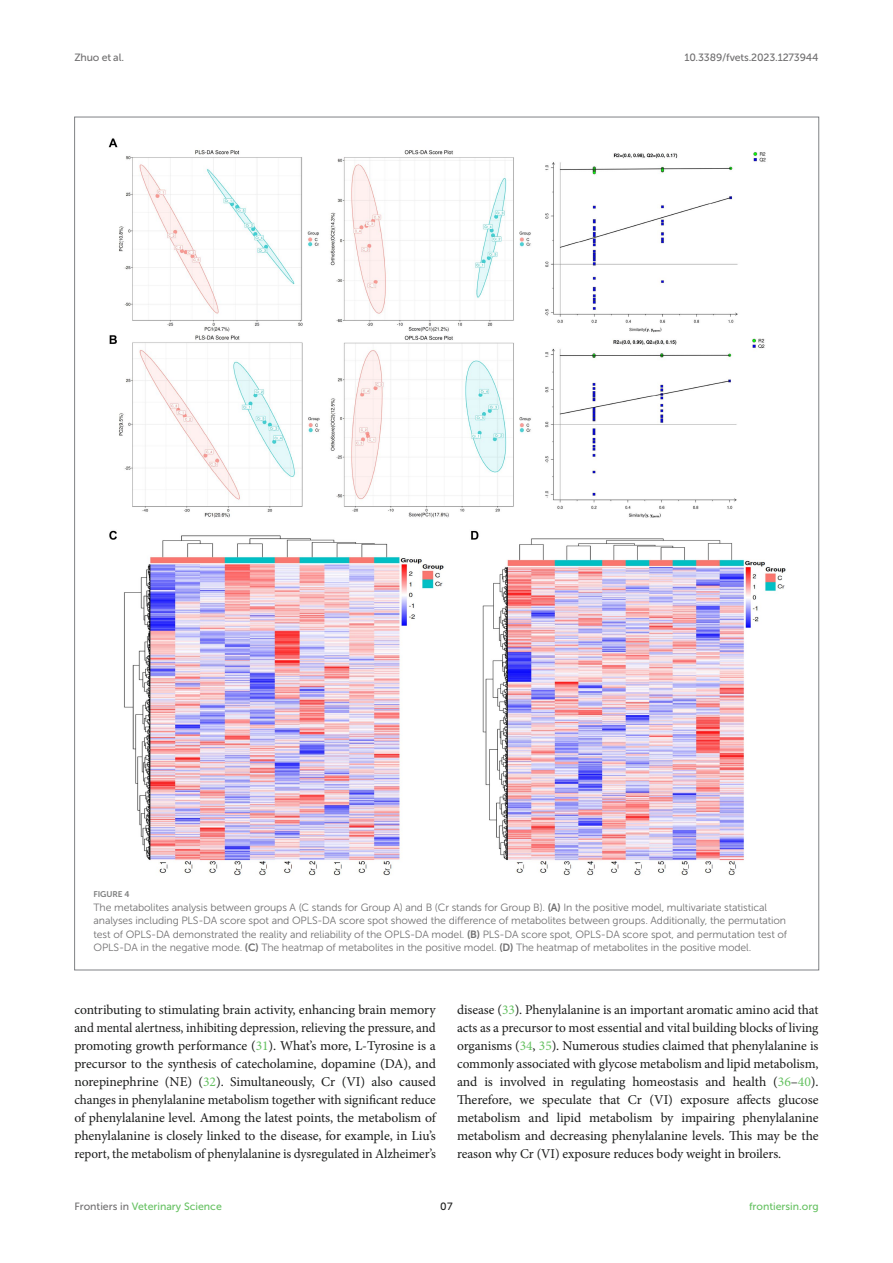
<style>
.page{position:relative;width:893px;height:1263px;background:#fff}
.page>*{position:absolute;margin:0;border:0;box-sizing:border-box;transform-origin:0 0}
.TEXT{font:13.5px/18px "Minion Pro";letter-spacing:-.005em;color:#1b1c1b;text-align:justify}
.FIG_LEG{font:10.5px/13.5px "Museo Sans 300";letter-spacing:-.01em;color:#706f70}
.t1{font:10.5px "Museo Sans 500";color:#65c161}
.t2{font:10.5px "Museo Sans 500";letter-spacing:-.015em;color:#706f70}
.t3{font:10.5px "Museo Sans 500";color:#1b1c1b}
.FIG_HD{font:8.25px "Museo Sans 700";letter-spacing:-.01em;color:#7e7f7f}
.s1{font-family:"Museo Sans 700"}
.s2{color:#65c161}
.s3{color:#706f70}
</style>
<div class="page">
<img style="left:108px;top:138px;width:678px;height:738px">
<p class="t2" style="left:74px;top:51px;width:51px">Zhuo et al.</p>
<p class="t2" style="left:684px;top:51px;width:136px">10.3389/fvets.2023.1273944</p>
<p class="FIG_HD" style="left:94px;top:889px;width:37px">FIGURE 4</p>
<p class="FIG_LEG" style="left:94px;top:900px;width:695px">The metabolites analysis between groups A (C stands for Group A) and B (Cr stands for Group B). <span class="s1">(A)</span> In the positive model, multivariate statistical analyses including PLS-DA score spot and OPLS-DA score spot showed the difference of metabolites between groups. Additionally, the permutation test of OPLS-DA demonstrated the reality and reliability of the OPLS-DA model. <span class="s1">(B)</span> PLS-DA score spot, OPLS-DA score spot, and permutation test of OPLS-DA in the negative mode. <span class="s1">(C)</span> The heatmap of metabolites in the positive model. <span class="s1">(D)</span> The heatmap of metabolites in the positive model.</p>
<p class="TEXT" style="left:74px;top:1001px;width:363px">contributing to stimulating brain activity, enhancing brain memory and mental alertness, inhibiting depression, relieving the pressure, and promoting growth performance (<span class="s2">31</span>). What’s more, L-Tyrosine is a precursor to the synthesis of catecholamine, dopamine (DA), and norepinephrine (NE) (<span class="s2">32</span>). Simultaneously, Cr (VI) also caused changes in phenylalanine metabolism together with significant reduce of phenylalanine level. Among the latest points, the metabolism of phenylalanine is closely linked to the disease, for example, in Liu’s report, the metabolism of phenylalanine is dysregulated in Alzheimer’s</p>
<p class="TEXT" style="left:457px;top:1001px;width:363px">disease (<span class="s2">33</span>). Phenylalanine is an important aromatic amino acid that acts as a precursor to most essential and vital building blocks of living organisms (<span class="s2">34</span>, <span class="s2">35</span>). Numerous studies claimed that phenylalanine is commonly associated with glycose metabolism and lipid metabolism, and is involved in regulating homeostasis and health (<span class="s2">36</span>–<span class="s2">40</span>).<br>Therefore, we speculate that Cr (VI) exposure affects glucose metabolism and lipid metabolism by impairing phenylalanine metabolism and decreasing phenylalanine levels. This may be the reason why Cr (VI) exposure reduces body weight in broilers.</p>
<p class="t1" style="left:74px;top:1200px;width:149px"><span class="s3">Frontiers in</span> Veterinary Science</p>
<p class="t3" style="left:440px;top:1200px;width:14px">07</p>
<p class="t1" style="left:749px;top:1200px;width:71px">frontiersin.org</p>
</div>
